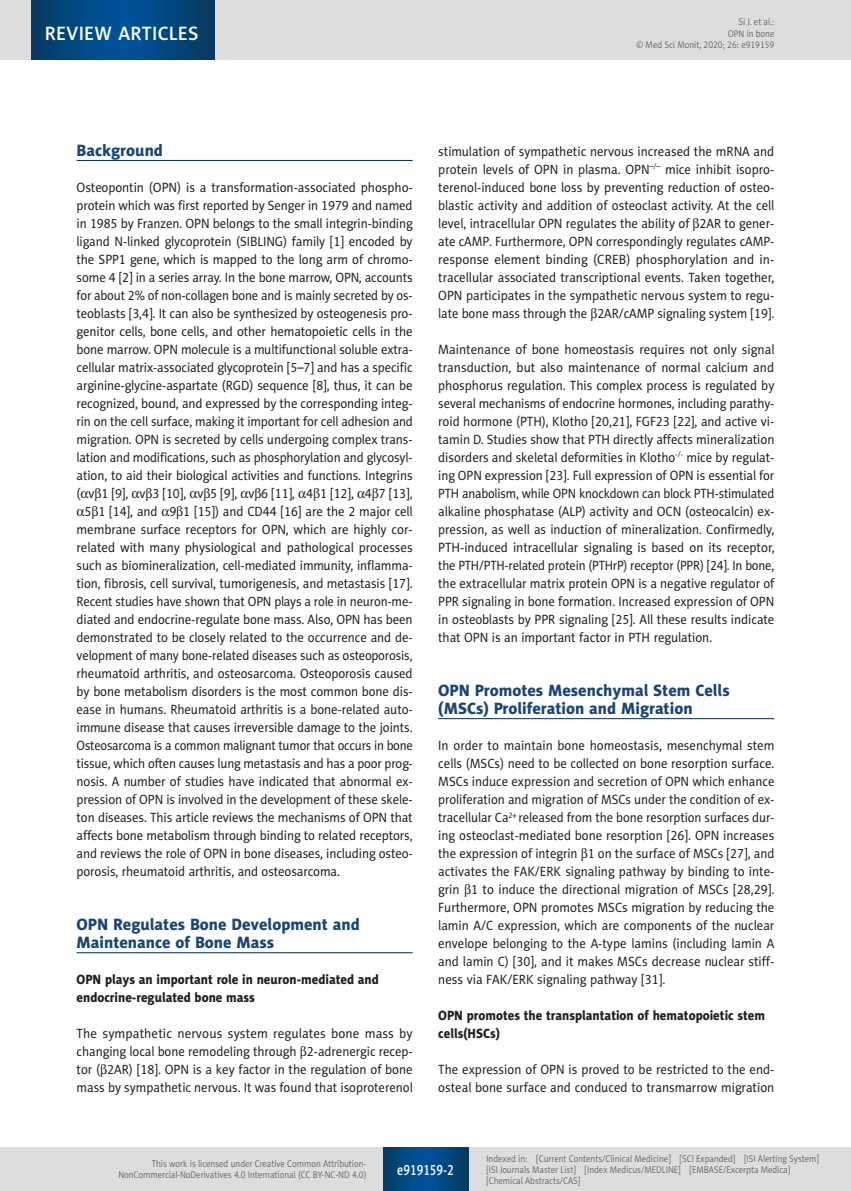
<style>
.page{position:relative;width:851px;height:1191px;background:#fff}
.page>*{position:absolute;margin:0;border:0;box-sizing:border-box;transform-origin:0 0}
.t1{font:19.5px "Naomi Sans EFN Medium";letter-spacing:.015em;color:#fff}
.MSM_Headline_1{font:16.5px/18px "Naomi Sans EFN Heavy";color:#1a4574}
.MSM_e-PAGINA{font:15px "Naomi Sans EFN Medium";color:#fff;scale:.8 1}
.MSM_Body{font:13.5px/18px "Naomi Sans EFN";color:#231f20;text-align:justify;scale:.96 1}
.MSM_Body-2{font:13.5px/18px "Naomi Sans EFN";color:#231f20;text-align:justify;scale:.95 1}
.MSM_Body-3{font:13.5px/18px "Naomi Sans EFN";color:#231f20;text-align:justify}
.MSM_Headline_2{font:13.5px/18px "Naomi Sans EFN Heavy";color:#231f20;scale:.95 1}
.MSM_pagina_sygnatura{font:9.75px/11.2px "Naomi Sans EFN Light";color:#57585a;scale:.9 1}
.MSM_pagina_zywa{font:9.75px/11.2px "Naomi Sans EFN Light";color:#57585a;text-align:right;scale:.9 1}
.s1{font-family:"Standard Sym L"}
</style>
<div class="page">
<hr style="left:77px;top:160px;width:335px;height:1px;background:#00295c">
<hr style="left:77px;top:952px;width:335px;height:1px;background:#00295c">
<hr style="left:438px;top:718px;width:336px;height:1px;background:#00295c">
<div style="left:0;top:1148px;width:850px;height:43px;background:#dcdddf"></div>
<div style="left:0;top:0;width:850px;height:60px;background:#dcdddf"></div>
<hr style="left:850px;top:0;width:1px;height:60px;background:#dcdddf">
<svg style="left:32px;top:0;width:183px;height:60px;background:#02477e"></svg>
<svg style="left:383px;top:1147px;width:85px;height:43px;background:#02477e"></svg>
<h1 class="t1" style="left:45px;top:22px;width:155px">REVIEW ARTICLES</h1>
<p class="MSM_pagina_zywa" style="left:727px;top:16px;width:53px">Si J. et al.:<br>OPN in bone</p>
<p class="MSM_pagina_sygnatura" style="left:636px;top:39px;width:154px">© Med Sci Monit, 2020; 26: e919159</p>
<p class="MSM_Headline_1" style="left:77px;top:141px;width:88px">Background</p>
<p class="MSM_Body" style="left:77px;top:178px;width:352px">Osteopontin (OPN) is a transformation-associated phospho&shy;protein which was first reported by Senger in 1979 and named in 1985 by Franzen. OPN belongs to the small integrin-binding ligand N-linked glycoprotein (SIBLING) family [1] encoded by the SPP1 gene, which is mapped to the long arm of chromo&shy;some 4 [2] in a series array. In the bone marrow, OPN, accounts for about 2% of non-collagen bone and is mainly secreted by os&shy;teoblasts [3,4]. It can also be synthesized by osteogenesis pro&shy;genitor cells, bone cells, and other hematopoietic cells in the bone marrow. OPN molecule is a multifunctional soluble extra&shy;cellular matrix-associated glycoprotein [5–7] and has a specific arginine-glycine-aspartate (RGD) sequence [8], thus, it can be recognized, bound, and expressed by the corresponding integ&shy;rin on the cell surface, making it important for cell adhesion and migration. OPN is secreted by cells undergoing complex trans&shy;lation and modifications, such as phosphorylation and glycosyl&shy;ation, to aid their biological activities and functions. Integrins (<span class="s1">a</span>v<span class="s1">b</span>1 [9], <span class="s1">a</span>v<span class="s1">b</span>3 [10], <span class="s1">a</span>v<span class="s1">b</span>5 [9], <span class="s1">a</span>v<span class="s1">b</span>6 [11], <span class="s1">a</span>4<span class="s1">b</span>1 [12], <span class="s1">a</span>4<span class="s1">b</span>7 [13], <span class="s1">a</span>5<span class="s1">b</span>1 [14], and <span class="s1">a</span>9<span class="s1">b</span>1 [15]) and CD44 [16] are the 2 major cell membrane surface receptors for OPN, which are highly cor&shy;related with many physiological and pathological processes such as biomineralization, cell-mediated immunity, inflamma&shy;tion, fibrosis, cell survival, tumorigenesis, and metastasis [17].<br>Recent studies have shown that OPN plays a role in neuron-me&shy;diated and endocrine-regulate bone mass. Also, OPN has been demonstrated to be closely related to the occurrence and de&shy;velopment of many bone-related diseases such as osteoporosis, rheumatoid arthritis, and osteosarcoma. Osteoporosis caused by bone metabolism disorders is the most common bone dis&shy;ease in humans. Rheumatoid arthritis is a bone-related auto&shy;immune disease that causes irreversible damage to the joints.<br>Osteosarcoma is a common malignant tumor that occurs in bone tissue, which often causes lung metastasis and has a poor prog&shy;nosis. A number of studies have indicated that abnormal ex&shy;pression of OPN is involved in the development of these skele&shy;ton diseases. This article reviews the mechanisms of OPN that affects bone metabolism through binding to related receptors, and reviews the role of OPN in bone diseases, including osteo&shy;porosis, rheumatoid arthritis, and osteosarcoma.</p>
<p class="MSM_Headline_1" style="left:77px;top:915px;width:285px">OPN Regulates Bone Development and<br>Maintenance of Bone Mass</p>
<p class="MSM_Headline_2" style="left:77px;top:970px;width:319px">OPN plays an important role in neuron-mediated and endocrine-regulated bone mass</p>
<p class="MSM_Body-3" style="left:77px;top:1024px;width:337px">The sympathetic nervous system regulates bone mass by changing local bone remodeling through <span class="s1">b</span>2-adrenergic recep&shy;tor (<span class="s1">b</span>2AR) [18]. OPN is a key factor in the regulation of bone mass by sympathetic nervous. It was found that isoproterenol</p>
<p class="MSM_Body-2" style="left:438px;top:142px;width:355px">stimulation of sympathetic nervous increased the mRNA and protein levels of OPN in plasma. OPN<sup>–/–</sup> mice inhibit isopro&shy;terenol-induced bone loss by preventing reduction of osteo&shy;blastic activity and addition of osteoclast activity. At the cell level, intracellular OPN regulates the ability of <span class="s1">b</span>2AR to gener&shy;ate cAMP. Furthermore, OPN correspondingly regulates cAMP&shy;response element binding (CREB) phosphorylation and in&shy;tracellular associated transcriptional events. Taken together, OPN participates in the sympathetic nervous system to regu&shy;late bone mass through the <span class="s1">b</span>2AR/cAMP signaling system [19].</p>
<p class="MSM_Body" style="left:438px;top:340px;width:352px">Maintenance of bone homeostasis requires not only signal transduction, but also maintenance of normal calcium and phosphorus regulation. This complex process is regulated by several mechanisms of endocrine hormones, including parathy&shy;roid hormone (PTH), Klotho [20,21], FGF23 [22], and active vi&shy;tamin D. Studies show that PTH directly affects mineralization disorders and skeletal deformities in Klotho<sup>-/-</sup> mice by regulat&shy;ing OPN expression [23]. Full expression of OPN is essential for PTH anabolism, while OPN knockdown can block PTH-stimulated alkaline phosphatase (ALP) activity and OCN (osteocalcin) ex&shy;pression, as well as induction of mineralization. Confirmedly, PTH-induced intracellular signaling is based on its receptor, the PTH/PTH-related protein (PTHrP) receptor (PPR) [24]. In bone, the extracellular matrix protein OPN is a negative regulator of PPR signaling in bone formation. Increased expression of OPN in osteoblasts by PPR signaling [25]. All these results indicate that OPN is an important factor in PTH regulation.</p>
<p class="MSM_Headline_1" style="left:438px;top:681px;width:293px">OPN Promotes Mesenchymal Stem Cells (MSCs) Proliferation and Migration</p>
<p class="MSM_Body-2" style="left:438px;top:736px;width:355px">In order to maintain bone homeostasis, mesenchymal stem cells (MSCs) need to be collected on bone resorption surface.<br>MSCs induce expression and secretion of OPN which enhance proliferation and migration of MSCs under the condition of ex&shy;tracellular Ca<sup>2+</sup> released from the bone resorption surfaces dur&shy;ing osteoclast-mediated bone resorption [26]. OPN increases the expression of integrin <span class="s1">b</span>1 on the surface of MSCs [27], and activates the FAK/ERK signaling pathway by binding to inte&shy;grin <span class="s1">b</span>1 to induce the directional migration of MSCs [28,29].<br>Furthermore, OPN promotes MSCs migration by reducing the lamin A/C expression, which are components of the nuclear envelope belonging to the A-type lamins (including lamin A and lamin C) [30], and it makes MSCs decrease nuclear stiff&shy;ness via FAK/ERK signaling pathway [31].</p>
<p class="MSM_Headline_2" style="left:438px;top:1006px;width:345px">OPN promotes the transplantation of hematopoietic stem cells(HSCs)</p>
<p class="MSM_Body-2" style="left:438px;top:1060px;width:355px">The expression of OPN is proved to be restricted to the end&shy;osteal bone surface and conduced to transmarrow migration</p>
<p class="MSM_pagina_sygnatura" style="left:118px;top:1158px;width:277px;text-align:right">This work is licensed under Creative Common Attribution-<br>NonCommercial-NoDerivatives 4.0 International (CC BY-NC-ND 4.0)</p>
<p class="MSM_e-PAGINA" style="left:397px;top:1160px;width:72px">e919159-2</p>
<p class="MSM_pagina_sygnatura" style="left:486px;top:1152px;width:371px">Indexed in: [Current Contents/Clinical Medicine] [SCI Expanded] [ISI Alerting System] [ISI Journals Master List] [Index Medicus/MEDLINE] [EMBASE/Excerpta Medica] [Chemical Abstracts/CAS]</p>
</div>
